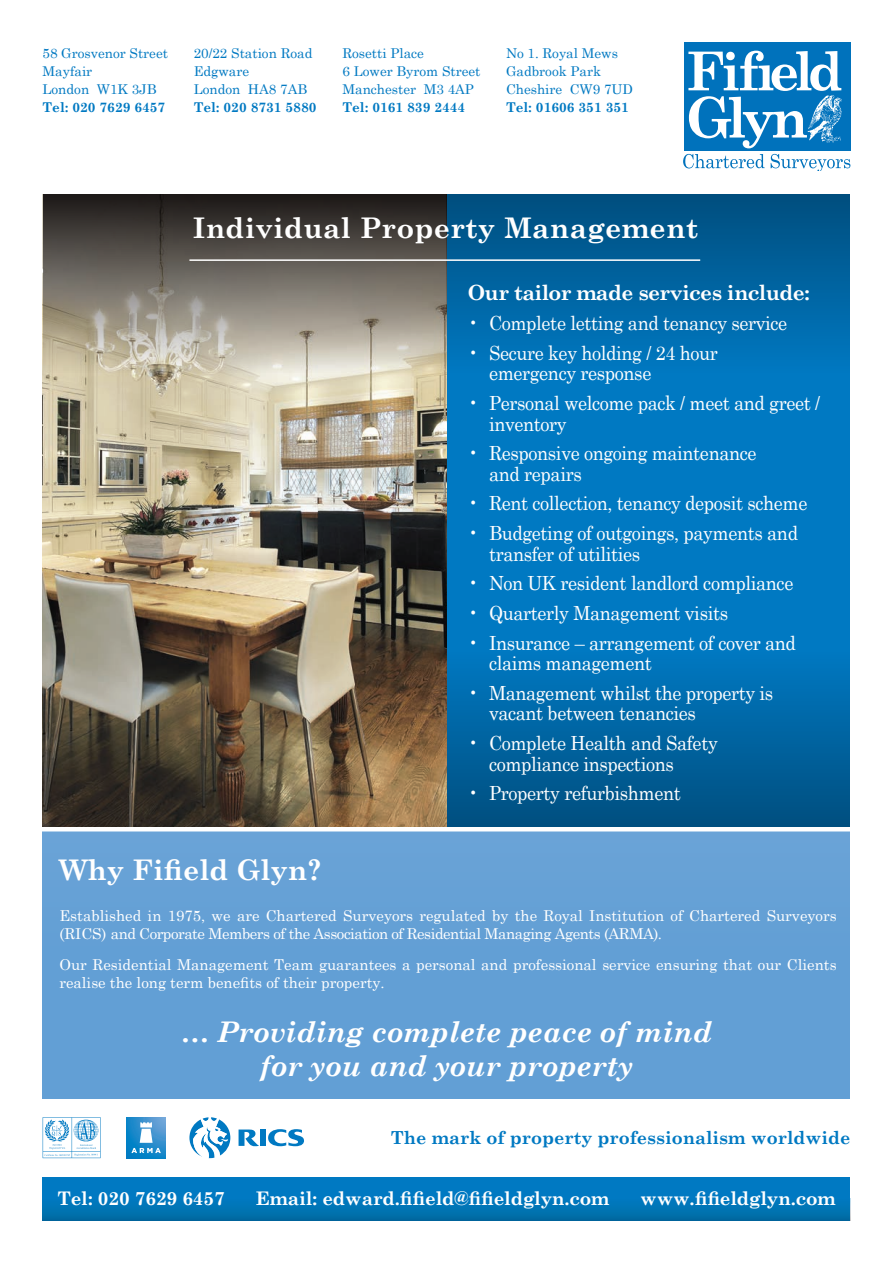
<style>
.page{position:relative;width:893px;height:1263px;background:#fff}
.page>*{position:absolute;margin:0;border:0;box-sizing:border-box;transform-origin:0 0}
.t1{font:700 55.8px "Century Schoolbook";color:#fff}
.t2{font:700 53.7px "Century Schoolbook";letter-spacing:-.085em;color:#fff}
.t3{font:italic 700 28.5px/34.2px "Century Schoolbook";color:#fff;text-align:center}
.t4{font:700 28.5px "Century Schoolbook";letter-spacing:.01em;color:#fff}
.t5{font:700 21px "Century Schoolbook";letter-spacing:-.03em;color:#fff}
.t6{font:19.5px/20.4px "Century Schoolbook";letter-spacing:-.02em;color:#fff;scale:.93 1}
.t7{font:700 18.75px "Century Schoolbook";letter-spacing:-.01em;color:#fff}
.t8{font:700 18px "Century Schoolbook";color:#0079c2}
.t9{font:15px/18px "Century Schoolbook";color:#fff}
.t10{font:13.5px/18px "Century Schoolbook";color:#0079c2}
.t11{font:700 13.5px/18px "Century Schoolbook";color:#0079c2}
.s1{font-weight:700}
.s2{font-weight:400}
</style>
<div class="page">
<div style="left:43px;top:1176px;width:807px;height:44px;background:#0079c2"></div>
<div style="left:43px;top:1198px;width:807px;height:22px;background:linear-gradient(to bottom,#007bc3,#006ca3)"></div>
<div style="left:43px;top:831px;width:807px;height:268px;background:#629fd5"></div>
<div style="left:43px;top:831px;width:807px;height:129px;background:#66a1d6"></div>
<div style="left:446px;top:194px;width:404px;height:635px;background:#0079c2"></div>
<div style="left:446px;top:651px;width:404px;height:178px;background:linear-gradient(to bottom,#0078c1,#004e7f)"></div>
<img style="left:43px;top:373px;width:403px;height:454px">
<div style="left:446px;top:194px;width:404px;height:179px;background:linear-gradient(to bottom,#004e7e,#0078c1)"></div>
<svg style="left:43px;top:194px;width:403px;height:179px;background:#7a746a"></svg>
<hr style="left:189px;top:259px;width:511px;height:2px;background:#fff">
<hr style="left:0;top:827px;width:893px;height:4px;background:#fff">
<svg style="left:126px;top:1117px;width:40px;height:41px"></svg>
<svg style="left:131px;top:1122px;width:30px;height:31px"></svg>
<svg style="left:43px;top:1117px;width:58px;height:41px"></svg>
<svg style="left:268px;top:1129px;width:36px;height:17px"></svg>
<div style="left:260px;top:1129px;width:6px;height:17px;background:#0079c2"></div>
<svg style="left:239px;top:1129px;width:20px;height:17px"></svg>
<svg style="left:189px;top:1117px;width:41px;height:41px"></svg>
<div style="left:684px;top:43px;width:166px;height:108px;background:#0072bc"></div>
<img style="left:808px;top:95px;width:34px;height:48px">
<svg style="left:759px;top:65px;width:14px;height:25px"></svg>
<svg style="left:683px;top:154px;width:82px;height:14px"></svg>
<svg style="left:771px;top:154px;width:79px;height:17px"></svg>
<p class="t10" style="left:43px;top:44px;width:127px">58 Grosvenor Street<br>Mayfair<br>London W1K 3JB<br><span class="s1">Tel: 020 7629 6457</span></p>
<p class="t10" style="left:194px;top:44px;width:120px">20/22 Station Road<br>Edgware</p>
<p class="t10" style="left:194px;top:80px;width:115px">London HA8 7AB</p>
<p class="t11" style="left:194px;top:98px;width:124px">Tel: 020 8731 5880</p>
<p class="t10" style="left:342px;top:44px;width:83px">Rosetti Place</p>
<p class="t10" style="left:342px;top:62px;width:140px">6 Lower Byrom Street</p>
<p class="t10" style="left:342px;top:80px;width:133px">Manchester M3 4AP<br><span class="s1">Tel: 0161 839 2444</span></p>
<p class="t10" style="left:506px;top:44px;width:114px">No 1. Royal Mews<br>Gadbrook Park</p>
<p class="t11" style="left:506px;top:80px;width:129px"><span class="s2">Cheshire CW9 7UD<br></span>Tel: 01606 351 351</p>
<p class="t2" style="left:686px;top:38px;width:159px">Fif eld</p>
<p class="t1" style="left:686px;top:84px;width:124px">Glyn</p>
<p class="t4" style="left:193px;top:211px;width:507px">Individual Property Management</p>
<p class="t4" style="left:59px;top:852px;width:264px">Why Fifield Glyn?</p>
<p class="t5" style="left:468px;top:280px;width:344px">Our tailor made services include:</p>
<p class="t6" style="left:468px;top:312px;width:345px">• Complete letting and tenancy service</p>
<p class="t6" style="left:489px;top:342px;width:248px;text-indent:-21px">• Secure key holding / 24 hour emergency response</p>
<p class="t6" style="left:489px;top:392px;width:358px;text-indent:-21px">• Personal welcome pack / meet and greet / inventory</p>
<p class="t6" style="left:489px;top:443px;width:289px;text-indent:-21px">• Responsive ongoing maintenance and repairs</p>
<p class="t6" style="left:468px;top:493px;width:367px">• Rent collection, tenancy deposit scheme</p>
<p class="t6" style="left:489px;top:522px;width:334px;text-indent:-21px">• Budgeting of outgoings, payments and transfer of utilities</p>
<p class="t6" style="left:468px;top:573px;width:352px">• Non UK resident landlord compliance</p>
<p class="t6" style="left:468px;top:602px;width:281px">• Quarterly Management visits</p>
<p class="t6" style="left:489px;top:632px;width:332px;text-indent:-21px">• Insurance – arrangement of cover and claims management</p>
<p class="t6" style="left:489px;top:682px;width:307px;text-indent:-21px">• Management whilst the property is vacant between tenancies</p>
<p class="t6" style="left:489px;top:732px;width:247px;text-indent:-21px">• Complete Health and Safety compliance inspections</p>
<p class="t6" style="left:468px;top:783px;width:231px">• Property refurbishment</p>
<p class="t9" style="left:59px;top:906px;width:779px">Established in 1975, we are Chartered Surveyors regulated by the Royal Institution of Chartered Surveyors (RICS) and Corporate Members of the Association of Residential Managing Agents (ARMA).</p>
<p class="t9" style="left:59px;top:955px;width:779px">Our Residential Management Team guarantees a personal and professional service ensuring that our Clients realise the long term benefits of their property.</p>
<p class="t3" style="left:181px;top:1013px;width:533px">… Providing complete peace of mind for you and your property</p>
<p class="t8" style="left:391px;top:1127px;width:461px">The mark of property professionalism worldwide</p>
<p class="t7" style="left:57px;top:1187px;width:169px">Tel: 020 7629 6457</p>
<p class="t7" style="left:256px;top:1187px;width:355px">Email: edward.fifield@fifieldglyn.com</p>
<p class="t7" style="left:640px;top:1187px;width:197px">www.fifieldglyn.com</p>
</div>
